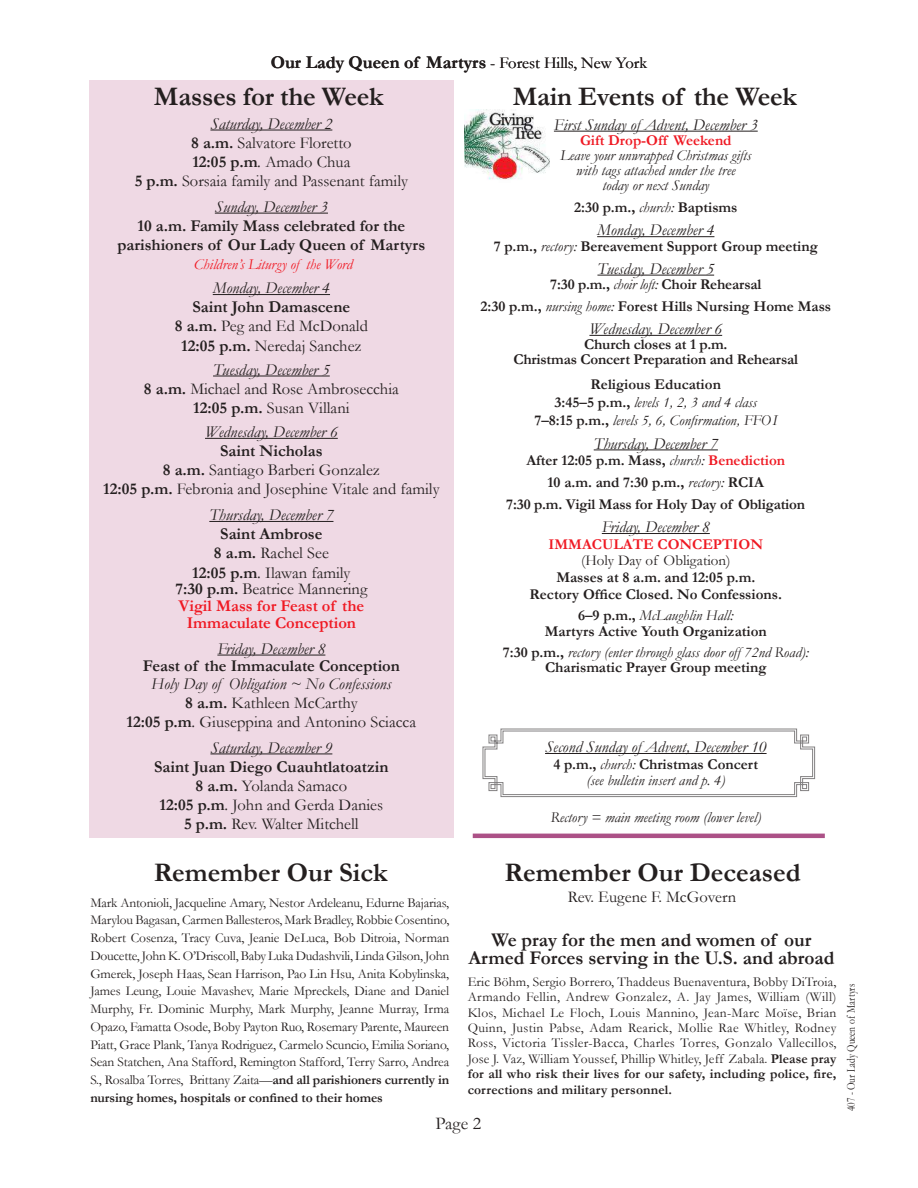
<style>
.page{position:relative;width:918px;height:1188px;background:#fff}
.page>*{position:absolute;margin:0;border:0;box-sizing:border-box;transform-origin:0 0}
.t1{font:700 27px "Garamond";color:#241f1f}
.t2{font:700 19.5px/18px "Garamond";color:#241f1f;text-align:center}
.t3{font:700 18px "Garamond";color:#241f1f}
.t4{font:18px "Garamond";color:#241f1f}
.t5{font:16.5px/19px "Garamond";color:#241f1f;text-align:center}
.t6{font:italic 16.5px "Garamond";color:#241f1f}
.t7{font:700 16.5px/19px "Garamond";color:#241f1f;text-align:center}
.t8{font:700 16.5px/16.8px "Garamond";color:#ef1923;text-align:center}
.t9{font:700 15px/21.9px "Garamond";color:#241f1f;text-align:center}
.t10{font:italic 15px/15.1px "Garamond";color:#241f1f;text-align:center}
.t11{font:700 15px "Garamond";color:#ef1923}
.t12{font:italic 15px "Garamond";color:#ef1923}
.t13{font:15px "Garamond";color:#241f1f}
.t14{font:13.5px/17.7px "Garamond";color:#241f1f;text-align:justify}
.t15{font:12px "Garamond";color:#241f1f;scale:.8 1}
.s1{font-weight:400;font-size:16.5px}
.s2{font-style:italic}
.s3{font-weight:700}
.s4{font-weight:400;font-style:italic}
.s5{font-style:inherit}
.s6{font-weight:400}
.s7{color:#241f1f}
.s8{font-weight:400;color:#241f1f}
.s9{font-weight:700;font-style:normal}
.s10{color:#ef1923}
</style>
<div class="page">
<div style="left:89px;top:80px;width:365px;height:758px;background:#efd9e4"></div>
<hr style="left:210px;top:130px;width:122px;height:1px;background:#241f1f">
<hr style="left:215px;top:213px;width:113px;height:1px;background:#241f1f">
<hr style="left:213px;top:294px;width:117px;height:1px;background:#241f1f">
<hr style="left:213px;top:376px;width:117px;height:1px;background:#241f1f">
<hr style="left:205px;top:438px;width:133px;height:1px;background:#241f1f">
<hr style="left:209px;top:521px;width:124px;height:1px;background:#241f1f">
<hr style="left:217px;top:655px;width:108px;height:1px;background:#241f1f">
<hr style="left:210px;top:754px;width:122px;height:1px;background:#241f1f">
<img style="left:465px;top:110px;width:84px;height:70px">
<hr style="left:507px;top:111px;width:289px;height:1px;background:#fff">
<hr style="left:473px;top:834px;width:352px;height:4px;background:#ac5187">
<hr style="left:554px;top:131px;width:204px;height:1px;background:#241f1f">
<hr style="left:597px;top:236px;width:117px;height:1px;background:#241f1f">
<hr style="left:597px;top:275px;width:117px;height:1px;background:#241f1f">
<hr style="left:589px;top:335px;width:133px;height:1px;background:#241f1f">
<hr style="left:594px;top:450px;width:124px;height:1px;background:#241f1f">
<hr style="left:602px;top:533px;width:108px;height:1px;background:#241f1f">
<svg style="left:482px;top:728px;width:334px;height:70px"></svg>
<h3 class="t3" style="left:271px;top:50px;width:378px">Our Lady Queen of Martyrs <span class="s1">- Forest Hills, New York</span></h3>
<h1 class="t1" style="left:154px;top:78px;width:231px">Masses for the Week</h1>
<h1 class="t1" style="left:513px;top:79px;width:286px">Main Events of the Week</h1>
<p class="t5" style="left:135px;top:114px;width:275px"><span class="s2">Saturday, December 2<br></span><span class="s3">8 a.m.</span> Salvatore Floretto<br><span class="s3">12:05 p.m</span><span class="s2">.</span> Amado Chua<br><span class="s3">5 p.m.</span> Sorsaia family and Passenant family</p>
<p class="t7" style="left:117px;top:197px;width:310px"><span class="s4">Sunday, December 3<br></span><span class="s5">10</span> a.m. Family Mass celebrated for the parishioners of Our Lady Queen of Martyrs</p>
<p class="t12" style="left:194px;top:254px;width:160px">Children’s Liturgy of the Word</p>
<p class="t6" style="left:213px;top:277px;width:119px">Monday, December 4</p>
<p class="t7" style="left:175px;top:298px;width:195px">Saint John Damascene<br>8 a.m. <span class="s6">Peg and Ed McDonald<br></span>12:05 p.m. <span class="s6">Neredaj Sanchez</span></p>
<p class="t5" style="left:144px;top:360px;width:256px"><span class="s2">Tuesday, December 5<br></span><span class="s3">8 a.m.</span> Michael and Rose Ambrosecchia<br><span class="s3">12:05 p.m.</span> Susan Villani</p>
<p class="t6" style="left:205px;top:421px;width:134px">Wednesday, December 6</p>
<p class="t5" style="left:103px;top:441px;width:338px"><span class="s3">Saint Nicholas<br>8 a.m.</span> Santiago Barberi Gonzalez<br><span class="s3">12:05 p.m.</span> Febronia and Josephine Vitale and family</p>
<p class="t6" style="left:209px;top:504px;width:126px">Thursday, December 7</p>
<p class="t7" style="left:192px;top:525px;width:160px">Saint Ambrose<br>8 a.m. <span class="s6">Rachel See<br></span>12:05 p.m<span class="s4">.</span> <span class="s6">Ilawan family</span></p>
<p class="t8" style="left:175px;top:581px;width:194px"><span class="s7">7:30 p.m.</span> <span class="s8">Beatrice Mannering<br></span>Vigil Mass for Feast of the<br>Immaculate Conception</p>
<p class="t6" style="left:217px;top:637px;width:110px">Friday, December 8</p>
<p class="t7" style="left:143px;top:657px;width:259px">Feast of the Immaculate Conception</p>
<p class="t5" style="left:127px;top:674px;width:291px"><span class="s2">Holy Day of Obligation ~ No Confessions<br></span><span class="s3">8 a.m.</span> Kathleen McCarthy<br><span class="s3">12:05 p.m</span><span class="s2">.</span> Giuseppina and Antonino Sciacca</p>
<p class="t6" style="left:210px;top:736px;width:123px">Saturday, December 9</p>
<p class="t5" style="left:154px;top:757px;width:236px"><span class="s3">Saint Juan Diego Cuauhtlatoatzin<br>8 a.m.</span> Yolanda Samaco<br><span class="s3">12:05 p.m</span><span class="s2">.</span> John and Gerda Danies<br><span class="s3">5 p.m.</span> Rev. Walter Mitchell</p>
<h1 class="t1" style="left:154px;top:854px;width:236px">Remember Our Sick</h1>
<h1 class="t1" style="left:504px;top:854px;width:298px">Remember Our Deceased</h1>
<p class="t5" style="left:568px;top:887px;width:170px">Rev. Eugene F. McGovern</p>
<p class="t6" style="left:554px;top:114px;width:205px">First Sunday of Advent, December 3</p>
<p class="t11" style="left:580px;top:130px;width:153px">Gift Drop-Off Weekend</p>
<p class="t10" style="left:560px;top:147px;width:193px">Leave your unwrapped Christmas gifts with tags attached under the tree<br>today or next Sunday</p>
<p class="t9" style="left:574px;top:196px;width:165px">2:30 p.m., <span class="s4">church:</span> Baptisms</p>
<p class="t6" style="left:597px;top:219px;width:119px">Monday, December 4</p>
<p class="t9" style="left:494px;top:235px;width:326px">7 p.m., <span class="s4">rectory:</span> Bereavement Support Group meeting</p>
<p class="t6" style="left:597px;top:257px;width:118px">Tuesday, December 5</p>
<p class="t9" style="left:480px;top:273px;width:352px">7:30 p.m., <span class="s4">choir loft:</span> Choir Rehearsal<br>2:30 p.m., <span class="s4">nursing home:</span> Forest Hills Nursing Home Mass</p>
<p class="t6" style="left:589px;top:318px;width:134px">Wednesday, December 6</p>
<p class="t9" style="left:513px;top:337px;width:286px;line-height:15.1px">Church closes at 1 p.m.<br>Christmas Concert Preparation and Rehearsal</p>
<p class="t10" style="left:534px;top:375px;width:244px;line-height:18.1px"><span class="s9">Religious Education<br>3:45–5 p.m.,</span> levels 1, 2, 3 and 4 class<br><span class="s9">7–8:15 p.m.,</span> levels 5, 6, Confirmation, FFO I</p>
<p class="t6" style="left:594px;top:432px;width:126px">Thursday, December 7</p>
<p class="t9" style="left:506px;top:450px;width:300px">After 12:05 p.m. Mass, <span class="s4">church:</span> <span class="s10">Benediction<br></span>10 a.m. and 7:30 p.m., <span class="s4">rectory:</span> RCIA<br>7:30 p.m. Vigil Mass for Holy Day of Obligation</p>
<p class="t6" style="left:602px;top:516px;width:110px">Friday, December 8</p>
<p class="t11" style="left:549px;top:534px;width:19px">Immacula</p>
<p class="t11" style="left:633px;top:534px;width:47px">te Concep</p>
<p class="t11" style="left:722px;top:534px;width:22px">tion</p>
<p class="t13" style="left:581px;top:551px;width:151px">(Holy Day of Obligation)</p>
<p class="t9" style="left:530px;top:569px;width:254px;line-height:16.6px">Masses at 8 a.m. and 12:05 p.m.<br>Rectory Office Closed. No Confessions.</p>
<p class="t9" style="left:545px;top:608px;width:224px;line-height:15.1px">6–9 p.m., <span class="s4">McLaughlin Hall:<br></span>Martyrs Active Youth Organization</p>
<p class="t10" style="left:503px;top:645px;width:308px"><span class="s9">7:30 p.m.,</span> rectory (enter through glass door off 72nd Road):<br><span class="s9">Charismatic Prayer Group meeting</span></p>
<p class="t6" style="left:545px;top:736px;width:223px">Second Sunday of Advent, December 10</p>
<p class="t10" style="left:553px;top:755px;width:206px;line-height:16.6px"><span class="s9">4 p.m.,</span> church: <span class="s9">Christmas Concert </span>(see bulletin insert and p. 4)</p>
<p class="t10" style="left:550px;top:810px;width:212px">Rectory = main meeting room (lower level)</p>
<p class="t14" style="left:90px;top:893px;width:360px">Mark Antonioli, Jacqueline Amary, Nestor Ardeleanu, Edurne Bajarias, Marylou Bagasan, Carmen Ballesteros, Mark Bradley, Robbie Cosentino, Robert Cosenza, Tracy Cuva, Jeanie DeLuca, Bob Ditroia, Norman Doucette, John K. O’Driscoll, Baby Luka Dudashvili, Linda Gilson, John Gmerek, Joseph Haas, Sean Harrison, Pao Lin Hsu, Anita Kobylinska, James Leung, Louie Mavashev, Marie Mpreckels, Diane and Daniel Murphy, Fr. Dominic Murphy, Mark Murphy, Jeanne Murray, Irma Opazo, Famatta Osode, Boby Payton Ruo, Rosemary Parente, Maureen Piatt, Grace Plank, Tanya Rodriguez, Carmelo Scuncio, Emilia Soriano, Sean Statchen, Ana Stafford, Remington Stafford, Terry Sarro, Andrea S., Rosalba Torres, Brittany Zaita—<span class="s3">and all parishioners currently in nursing homes, hospitals or confined to their homes</span></p>
<h2 class="t2" style="left:468px;top:931px;width:368px">We pray for the men and women of our<br>Armed Forces serving in the U.S. and abroad</h2>
<p class="t14" style="left:468px;top:974px;width:370px;line-height:15.5px">Eric Böhm, Sergio Borrero, Thaddeus Buenaventura, Bobby DiTroia, Armando Fellin, Andrew Gonzalez, A. Jay James, William (Will)<br>Klos, Michael Le Floch, Louis Mannino, Jean-Marc Moïse, Brian Quinn, Justin Pabse, Adam Rearick, Mollie Rae Whitley, Rodney Ross, Victoria Tissler-Bacca, Charles Torres, Gonzalo Vallecillos, Jose J. Vaz, William Youssef, Phillip Whitley, Jeff Zabala. <span class="s3">Please pray for all who risk their lives for our safety, including police, fire, corrections and military personnel.</span></p>
<h3 class="t4" style="left:436px;top:1111px;width:47px">Page 2</h3>
<p class="t15" style="left:843px;top:1111px;width:161px;rotate:-90deg">407 - Our Lady Queen of Martyrs</p>
</div>
